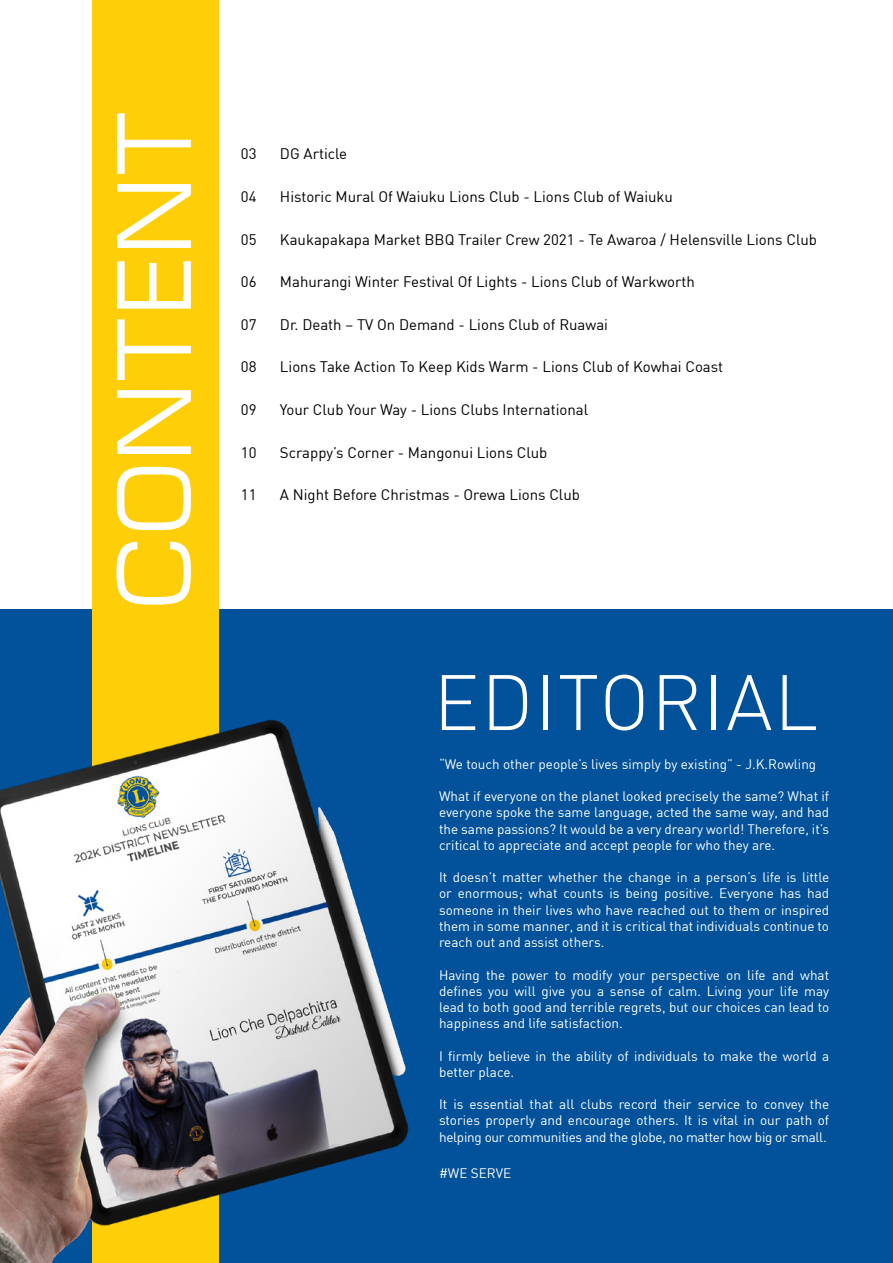
<style>
.page{position:relative;width:893px;height:1263px;background:#fff}
.page>*{position:absolute;margin:0;border:0;box-sizing:border-box;transform-origin:0 0}
.t1{font:106.05px "Micro FLF";color:#fff}
.t2{font:300 77.25px "DIN Pro";letter-spacing:.02em;color:#fff}
.t3{font:15px "DIN";color:#000}
.t4{font:13.5px/16.2px "DIN";color:#fff;text-align:justify}
</style>
<div class="page">
<div style="left:0;top:609px;width:893px;height:654px;background:#01529a"></div>
<div style="left:92px;top:0;width:126px;height:1263px;background:#fece08"></div>
<img style="left:0;top:693px;width:409px;height:570px">
<h1 class="t1" style="left:98px;top:611px;width:502px;rotate:-90deg">CONTENT</h1>
<p class="t3" style="left:241px;top:145px;width:17px">03</p>
<p class="t3" style="left:280px;top:145px;width:69px">DG Article</p>
<p class="t3" style="left:241px;top:187px;width:17px">04</p>
<p class="t3" style="left:280px;top:187px;width:395px">Historic Mural Of Waiuku Lions Club - Lions Club of Waiuku</p>
<p class="t3" style="left:241px;top:230px;width:17px">05</p>
<p class="t3" style="left:280px;top:230px;width:539px">Kaukapakapa Market BBQ Trailer Crew 2021 - Te Awaroa / Helensville Lions Club</p>
<p class="t3" style="left:241px;top:272px;width:17px">06</p>
<p class="t3" style="left:280px;top:272px;width:416px">Mahurangi Winter Festival Of Lights - Lions Club of Warkworth</p>
<p class="t3" style="left:241px;top:315px;width:17px">07</p>
<p class="t3" style="left:280px;top:315px;width:330px">Dr. Death – TV On Demand - Lions Club of Ruawai</p>
<p class="t3" style="left:241px;top:358px;width:17px">08</p>
<p class="t3" style="left:280px;top:358px;width:445px">Lions Take Action To Keep Kids Warm - Lions Club of Kowhai Coast</p>
<p class="t3" style="left:241px;top:400px;width:17px">09</p>
<p class="t3" style="left:280px;top:400px;width:310px">Your Club Your Way - Lions Clubs International</p>
<p class="t3" style="left:241px;top:443px;width:17px">10</p>
<p class="t3" style="left:280px;top:443px;width:269px">Scrappy’s Corner - Mangonui Lions Club</p>
<p class="t3" style="left:241px;top:485px;width:17px">11</p>
<p class="t3" style="left:280px;top:485px;width:302px">A Night Before Christmas - Orewa Lions Club</p>
<h2 class="t2" style="left:433px;top:643px;width:386px">EDITORIAL</h2>
<p class="t4" style="left:439px;top:756px;width:379px">“We touch other people’s lives simply by existing” - J.K.Rowling</p>
<p class="t4" style="left:439px;top:788px;width:392px">What if everyone on the planet looked precisely the same? What if everyone spoke the same language, acted the same way, and had the same passions? It would be a very dreary world! Therefore, it’s critical to appreciate and accept people for who they are.</p>
<p class="t4" style="left:439px;top:869px;width:392px">It doesn’t matter whether the change in a person’s life is little or enormous; what counts is being positive. Everyone has had someone in their lives who have reached out to them or inspired them in some manner, and it is critical that individuals continue to reach out and assist others.</p>
<p class="t4" style="left:439px;top:966px;width:392px">Having the power to modify your perspective on life and what defines you will give you a sense of calm. Living your life may lead to both good and terrible regrets, but our choices can lead to happiness and life satisfaction.</p>
<p class="t4" style="left:439px;top:1047px;width:392px">I firmly believe in the ability of individuals to make the world a better place.</p>
<p class="t4" style="left:439px;top:1096px;width:392px">It is essential that all clubs record their service to convey the stories properly and encourage others. It is vital in our path of helping our communities and the globe, no matter how big or small.</p>
<p class="t4" style="left:439px;top:1164px;width:74px">#WE SERVE</p>
</div>
